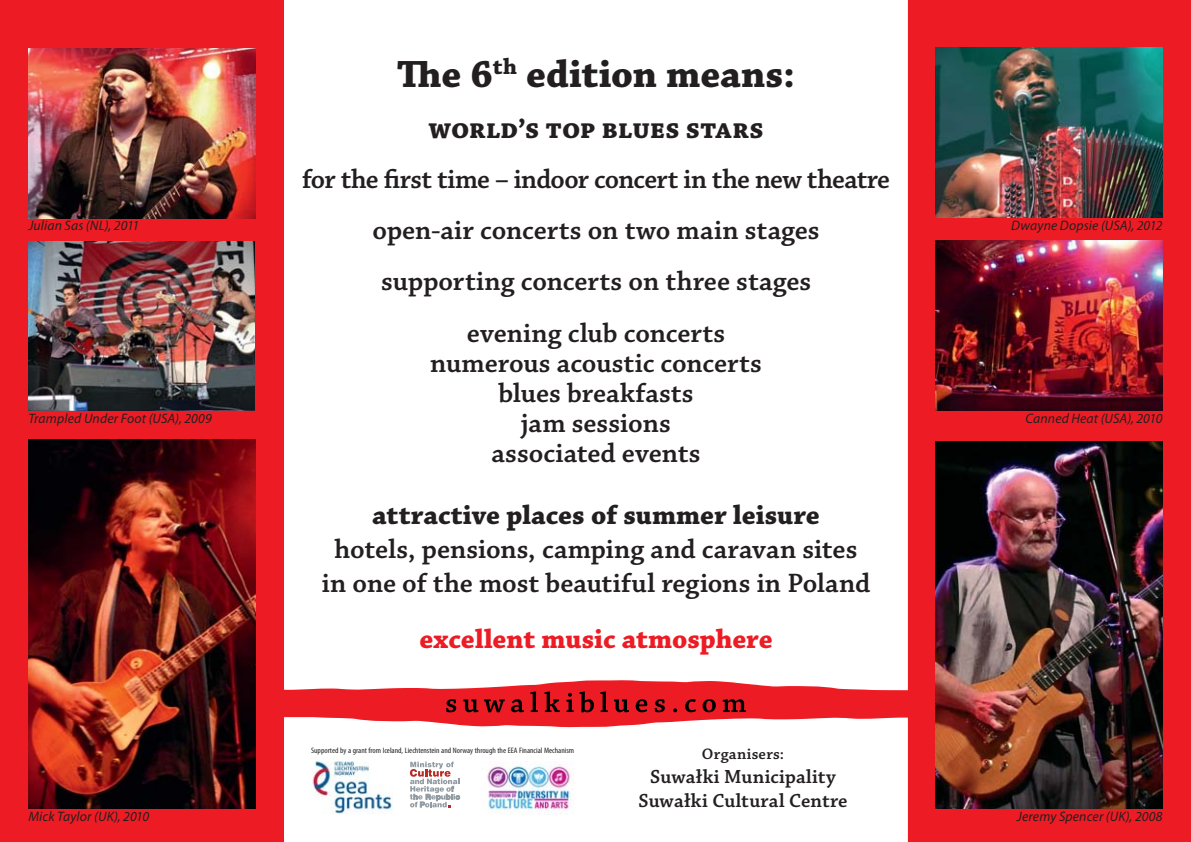
<style>
.page{position:relative;width:1191px;height:842px;background:#fff}
.page>*{position:absolute;margin:0;border:0;box-sizing:border-box;transform-origin:0 0}
.t1{font:700 40px "Chaparral Pro";letter-spacing:-.005em;color:#231f20}
.t2{font:600 28px/51.2px "Chaparral Pro";letter-spacing:-.005em;color:#231f20;text-align:center}
.t3{font:700 28px "Chaparral Pro";color:#231f20}
.t4{font:700 28px "Chaparral Pro";letter-spacing:-.005em;color:#ed1c24}
.t5{font:600 20px/24px "Chaparral Pro";letter-spacing:.015em;color:#231f20;text-align:center}
.t6{font:600 16px "Chaparral Pro";letter-spacing:.02em;color:#231f20}
.t7{font:italic 13.8px "Myriad Pro";letter-spacing:.01em;color:#231f20}
.t8{font:condensed 7.8px "Myriad Pro";color:#231f20;scale:1.08 1}
</style>
<div class="page">
<div style="left:908px;top:0;width:283px;height:842px;background:#ed1c24"></div>
<img style="left:935px;top:442px;width:227px;height:366px">
<div style="left:0;top:0;width:284px;height:842px;background:#ed1c24"></div>
<svg style="left:255px;top:680px;width:927px;height:10px"></svg>
<img style="left:255px;top:690px;width:927px;height:37px">
<svg style="left:446px;top:691px;width:300px;height:21px;background:#b5151b"></svg>
<img style="left:28px;top:48px;width:227px;height:170px">
<img style="left:28px;top:241px;width:227px;height:170px">
<img style="left:28px;top:439px;width:227px;height:369px">
<img style="left:935px;top:48px;width:227px;height:170px">
<img style="left:311px;top:761px;width:82px;height:53px">
<svg style="left:410px;top:762px;width:50px;height:45px"></svg>
<img style="left:483px;top:761px;width:91px;height:54px">
<img style="left:935px;top:240px;width:227px;height:170px">
<h1 class="t1" style="left:397px;top:50px;width:399px">The 6<sup>th</sup> edition means:</h1>
<p class="t3" style="left:428px;top:112px;width:336px">world’s top blues stars</p>
<p class="t2" style="left:302px;top:156px;width:589px">for the first time – indoor concert in the new theatre open-air concerts on two main stages<br>supporting concerts on three stages<br>evening club concerts</p>
<p class="t2" style="left:430px;top:351px;width:333px;line-height:30px">numerous acoustic concerts blues breakfasts<br>jam sessions<br>associated events</p>
<p class="t7" style="left:28px;top:220px;width:112px">Julian Sas (NL), 2011</p>
<p class="t7" style="left:1011px;top:220px;width:153px">Dwayne Dopsie (USA), 2012</p>
<p class="t7" style="left:1025px;top:413px;width:139px">Canned Heat (USA), 2010</p>
<p class="t7" style="left:28px;top:413px;width:185px">Trampled Under Foot (USA), 2009</p>
<p class="t3" style="left:372px;top:498px;width:449px">attractive places of summer leisure</p>
<p class="t2" style="left:322px;top:535px;width:550px;line-height:33.6px">hotels, pensions, camping and caravan sites in one of the most beautiful regions in Poland</p>
<p class="t4" style="left:419px;top:622px;width:355px">excellent music atmosphere</p>
<p class="t8" style="left:311px;top:747px;width:245px">Supported by a grant from Iceland, Liechtenstein and Norway through the EEA Financial Mechanism</p>
<p class="t6" style="left:702px;top:747px;width:84px">Organisers:</p>
<p class="t5" style="left:638px;top:766px;width:211px">Suwałki Municipality<br>Suwałki Cultural Centre</p>
<p class="t7" style="left:28px;top:811px;width:122px">Mick Taylor (UK), 2010</p>
<p class="t7" style="left:1017px;top:811px;width:147px">Jeremy Spencer (UK), 2008</p>
</div>
